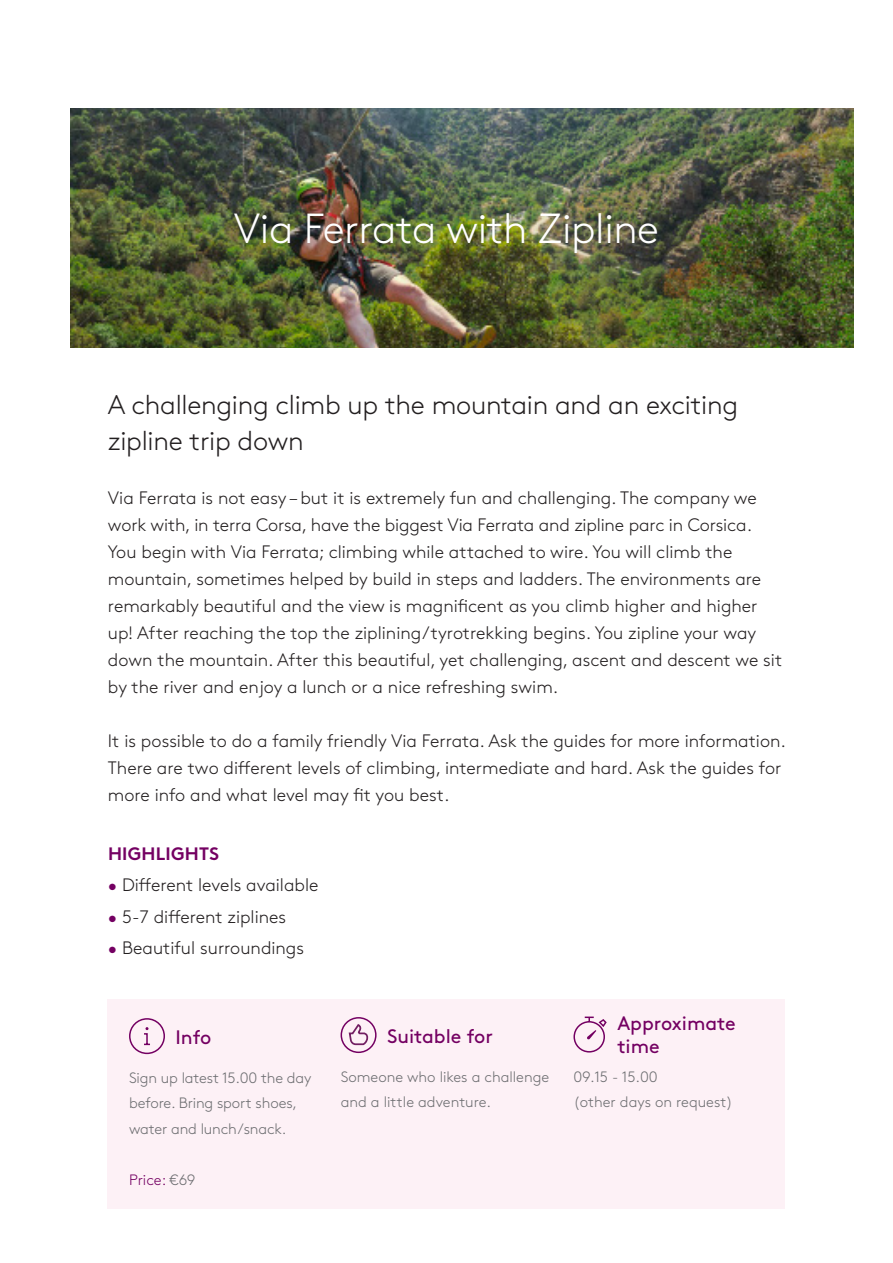
<style>
.page{position:relative;width:893px;height:1263px;background:#fff}
.page>*{position:absolute;margin:0;border:0;box-sizing:border-box;transform-origin:0 0}
.t1{font:300 42px "Brown Std";letter-spacing:-.01em;color:#fff}
.t2{font:300 27px/36px "Brown Std";letter-spacing:-.01em;color:#231f20}
.t3{font:19.5px/22.5px "Brown Std";color:#740062}
.t4{font:300 18px/27px "Brown Std";color:#231f20}
.t5{font:700 18px "Brown Std";letter-spacing:.01em;color:#740062}
.t6{font:300 15px/25.5px "Brown Std";letter-spacing:-.005em;color:#6c6d70}
.t7{font:300 15px "Brown Std";color:#740062}
.s1{color:#740062}
.s2{color:#6c6d70}
</style>
<div class="page">
<img style="left:71px;top:108px;width:782px;height:239px">
<div style="left:108px;top:1000px;width:677px;height:209px;background:#fdf1f6"></div>
<div style="left:129px;top:1018px;width:36px;height:36px;border:2px solid #740062;border-radius:50%"></div>
<svg style="left:144px;top:1027px;width:6px;height:19px"></svg>
<div style="left:341px;top:1017px;width:36px;height:36px;border:2px solid #740062;border-radius:50%"></div>
<svg style="left:573px;top:1016px;width:34px;height:37px"></svg>
<svg style="left:341px;top:1018px;width:35px;height:34px"></svg>
<p class="t1" style="left:234px;top:205px;width:427px">Via Ferrata with Zipline</p>
<p class="t2" style="left:108px;top:387px;width:632px">A challenging climb up the mountain and an exciting zipline trip down</p>
<p class="t4" style="left:108px;top:485px;width:650px">Via Ferrata is not easy – but it is extremely fun and challenging. The company we work with, in terra Corsa, have the biggest Via Ferrata and zipline parc in Corsica.</p>
<p class="t4" style="left:108px;top:539px;width:676px">You begin with Via Ferrata; climbing while attached to wire. You will climb the mountain, sometimes helped by build in steps and ladders. The environments are remarkably beautiful and the view is magnificent as you climb higher and higher up! After reaching the top the ziplining/tyrotrekking begins. You zipline your way down the mountain. After this beautiful, yet challenging, ascent and descent we sit by the river and enjoy a lunch or a nice refreshing swim.</p>
<p class="t4" style="left:108px;top:728px;width:679px">It is possible to do a family friendly Via Ferrata. Ask the guides for more information.</p>
<p class="t4" style="left:108px;top:755px;width:675px">There are two different levels of climbing, intermediate and hard. Ask the guides for more info and what level may fit you best.</p>
<p class="t5" style="left:108px;top:843px;width:112px">HIGHLIGHTS</p>
<p class="t4" style="left:108px;top:872px;width:212px"><span class="s1">•</span> Different levels available</p>
<p class="t4" style="left:108px;top:903px;width:180px"><span class="s1">•</span> 5-7 different ziplines</p>
<p class="t4" style="left:108px;top:935px;width:198px"><span class="s1">•</span> Beautiful surroundings</p>
<p class="t3" style="left:175px;top:1026px;width:37px">Info</p>
<p class="t3" style="left:387px;top:1025px;width:108px">Suitable for</p>
<p class="t6" style="left:341px;top:1064px;width:210px">Someone who likes a challenge</p>
<p class="t6" style="left:341px;top:1089px;width:152px">and a little adventure.</p>
<p class="t6" style="left:129px;top:1065px;width:184px">Sign up latest 15.00 the day before. Bring sport shoes, water and lunch/snack.</p>
<p class="t7" style="left:129px;top:1171px;width:68px">Price: <span class="s2">€69</span></p>
<p class="t3" style="left:617px;top:1012px;width:120px">Approximate time</p>
<p class="t6" style="left:573px;top:1064px;width:86px">09.15 - 15.00</p>
<p class="t6" style="left:573px;top:1089px;width:161px">(other days on request)</p>
</div>
